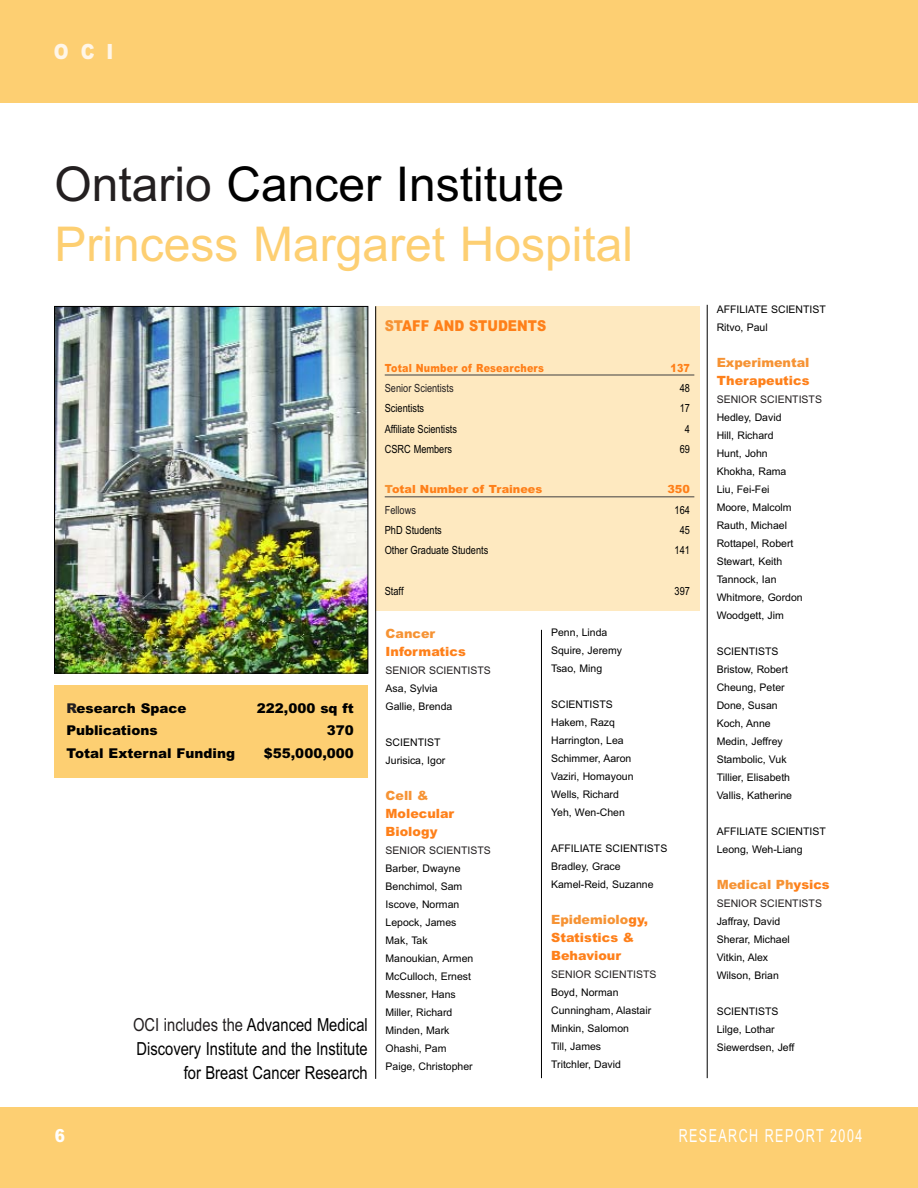
<style>
.page{position:relative;width:918px;height:1188px;background:#fff}
.page>*{position:absolute;margin:0;border:0;box-sizing:border-box;transform-origin:0 0}
.t1{font:48px/60px "Arial";color:#fdcf72}
.t2{font:900 21px "Arial";color:#fff6e8;scale:.85 1}
.t3{font:18px/24px "Arial Narrow";color:#000;text-align:right}
.t4{font:18px "Arial Narrow";letter-spacing:.09em;color:#fff;scale:.85 1}
.t5{font:900 18px "Arial";color:#fff;scale:.85 1}
.t6{font:900 15px "Arial";color:#fe801a;scale:.85 1}
.t7{font:900 13.5px "Arial";color:#000}
.t8{font:900 12.75px/18px "Arial";color:#fe801a}
.t9{font:900 12.75px "Arial";color:#f69334}
.t10{font:11.25px "Arial Narrow";color:#000}
.t11{font:900 11.25px "Arial";letter-spacing:.005em;color:#fe801a;scale:.85 1}
.t12{font:900 11.25px "Arial";letter-spacing:.005em;color:#fe801a}
.t13{font:11.25px "Arial Narrow";color:#231f20}
.t14{font:10.5px/18px "Arial";color:#000}
.t15{font:10.5px "Arial";color:#231f20}
.s1{color:#231f20}
.s2{color:#000}
.s3{color:#f69334}
.s4{color:#fe801a}
</style>
<div class="page">
<div style="left:0;top:0;width:918px;height:102px;background:#fdcf72"></div>
<div style="left:0;top:1107px;width:918px;height:81px;background:#fdcf72"></div>
<div style="left:375px;top:306px;width:325px;height:304px;background:#fee9c0"></div>
<hr style="left:385px;top:375px;width:309px;height:1px;background:#404040">
<hr style="left:385px;top:496px;width:309px;height:1px;background:#404040">
<hr style="left:375px;top:306px;width:1px;height:773px;background:#000">
<hr style="left:541px;top:630px;width:1px;height:448px;background:#000">
<hr style="left:707px;top:305px;width:1px;height:773px;background:#000">
<div style="left:54px;top:686px;width:314px;height:92px;background:#fdcf72"></div>
<img style="left:56px;top:308px;width:310px;height:363px">
<div style="left:54px;top:306px;width:314px;height:367px;border:1px solid #000"></div>
<h2 class="t2" style="left:54px;top:44px;width:72px">OCI</h2>
<h1 class="t1" style="left:54px;top:159px;width:580px"><span class="s1">Ontario</span> <span class="s2">Cancer Institute<br></span>Princess Margaret Hospital</h1>
<p class="t7" style="left:66px;top:703px;width:122px"><span class="s1">R</span>esearch Space</p>
<p class="t7" style="left:257px;top:703px;width:98px">222,000 sq ft</p>
<p class="t7" style="left:66px;top:726px;width:93px">Publications</p>
<p class="t7" style="left:327px;top:726px;width:29px">370</p>
<p class="t7" style="left:66px;top:748px;width:170px">Total External Funding</p>
<p class="t7" style="left:264px;top:748px;width:92px">$55,000,000</p>
<h3 class="t3" style="left:133px;top:1014px;width:236px"><span class="s1">OCI includes the</span> Advanced Medical<br>Discovery Institute and the Institute for Breast Cancer Research</h3>
<h3 class="t6" style="left:385px;top:321px;width:191px"><span class="s3">ST</span>AFF AND STUDENTS</h3>
<p class="t11" style="left:385px;top:364px;width:189px">Total Number of Researchers</p>
<p class="t11" style="left:670px;top:364px;width:24px">137</p>
<p class="t13" style="left:385px;top:384px;width:70px">Senior Scientists</p>
<p class="t10" style="left:680px;top:384px;width:12px">48</p>
<p class="t10" style="left:385px;top:404px;width:41px">Scientists</p>
<p class="t10" style="left:680px;top:404px;width:12px">17</p>
<p class="t10" style="left:385px;top:425px;width:74px">Affiliate Scientists</p>
<p class="t10" style="left:685px;top:425px;width:7px">4</p>
<p class="t10" style="left:385px;top:445px;width:69px">CSRC Members</p>
<p class="t10" style="left:680px;top:445px;width:12px">69</p>
<p class="t12" style="left:385px;top:485px;width:159px"><span class="s3">T</span>otal Number of Trainees</p>
<p class="t12" style="left:667px;top:485px;width:24px">350</p>
<p class="t13" style="left:385px;top:506px;width:33px">Fellows</p>
<p class="t10" style="left:675px;top:506px;width:17px">164</p>
<p class="t10" style="left:385px;top:526px;width:59px">PhD Students</p>
<p class="t10" style="left:680px;top:526px;width:12px">45</p>
<p class="t10" style="left:385px;top:546px;width:105px">Other Graduate Students</p>
<p class="t10" style="left:675px;top:546px;width:17px">141</p>
<p class="t10" style="left:385px;top:587px;width:20px">Staff</p>
<p class="t10" style="left:675px;top:587px;width:17px">397</p>
<p class="t9" style="left:386px;top:628px;width:51px">Cancer</p>
<p class="t8" style="left:386px;top:643px;width:82px">Informatics</p>
<p class="t15" style="left:386px;top:666px;width:107px">SENIOR SCIENTISTS</p>
<p class="t14" style="left:386px;top:680px;width:68px">Asa, Sylvia<br>Gallie, Brenda</p>
<p class="t14" style="left:386px;top:734px;width:61px">SCIENTIST<br>Jurisica, Igor</p>
<p class="t9" style="left:386px;top:790px;width:44px">Cell &amp;</p>
<p class="t8" style="left:386px;top:805px;width:70px">Molecular<br>Biology</p>
<p class="t15" style="left:386px;top:846px;width:107px">SENIOR SCIENTISTS</p>
<p class="t14" style="left:386px;top:860px;width:89px">Barber, Dwayne<br>Benchimol, Sam<br>Iscove, Norman<br>Lepock, James<br>Mak, Tak<br>Manoukian, Armen<br>McCulloch, Ernest<br>Messner, Hans<br>Miller, Richard<br>Minden, Mark<br>Ohashi, Pam<br>Paige, Christopher</p>
<p class="t14" style="left:551px;top:624px;width:72px">Penn, Linda<br>Squire, Jeremy<br>Tsao, Ming</p>
<p class="t14" style="left:551px;top:696px;width:84px">SCIENTISTS<br>Hakem, Razq<br>Harrington, Lea<br>Schimmer, Aaron<br>Vaziri, Homayoun<br>Wells, Richard<br>Yeh, Wen-Chen</p>
<p class="t14" style="left:551px;top:840px;width:118px">AFFILIATE SCIENTISTS<br>Bradley, Grace<br>Kamel-Reid, Suzanne</p>
<p class="t8" style="left:551px;top:912px;width:98px"><span class="s3">Epidemiolo</span>gy,<br>Statistics &amp;<br>Behaviour</p>
<p class="t15" style="left:551px;top:971px;width:107px">SENIOR SCIENTISTS</p>
<p class="t14" style="left:551px;top:984px;width:102px">Boyd, Norman<br>Cunningham, Alastair<br>Minkin, Salomon<br>Till, James<br>Tritchler, David</p>
<p class="t14" style="left:717px;top:302px;width:111px">AFFILIATE SCIENTIST<br>Ritvo, Paul</p>
<p class="t9" style="left:717px;top:358px;width:94px">Experimental</p>
<p class="t8" style="left:717px;top:373px;width:94px">Therapeutics</p>
<p class="t15" style="left:717px;top:396px;width:107px">SENIOR SCIENTISTS</p>
<p class="t14" style="left:717px;top:410px;width:88px">Hedley, David<br>Hill, Richard<br>Hunt, John<br>Khokha, Rama<br>Liu, Fei-Fei<br>Moore, Malcolm<br>Rauth, Michael<br>Rottapel, Robert<br>Stewart, Keith<br>Tannock, Ian<br>Whitmore, Gordon<br>Woodgett, Jim</p>
<p class="t14" style="left:717px;top:644px;width:77px">SCIENTISTS<br>Bristow, Robert<br>Cheung, Peter<br>Done, Susan<br>Koch, Anne<br>Medin, Jeffrey<br>Stambolic, Vuk<br>Tillier, Elisabeth<br>Vallis, Katherine</p>
<p class="t14" style="left:717px;top:824px;width:111px">AFFILIATE SCIENTIST<br>Leong, Weh-Liang</p>
<p class="t9" style="left:717px;top:880px;width:115px">Medical Ph<span class="s4">ysics</span></p>
<p class="t15" style="left:717px;top:900px;width:107px">SENIOR SCIENTISTS</p>
<p class="t14" style="left:717px;top:914px;width:75px">Jaffray, David<br>Sherar, Michael<br>Vitkin, Alex<br>Wilson, Brian</p>
<p class="t14" style="left:717px;top:1004px;width:79px">SCIENTISTS<br>Lilge, Lothar<br>Siewerdsen, Jeff</p>
<h3 class="t5" style="left:55px;top:1129px;width:14px">6</h3>
<h3 class="t4" style="left:679px;top:1129px;width:218px">RESEARCH REPORT 2004</h3>
</div>
